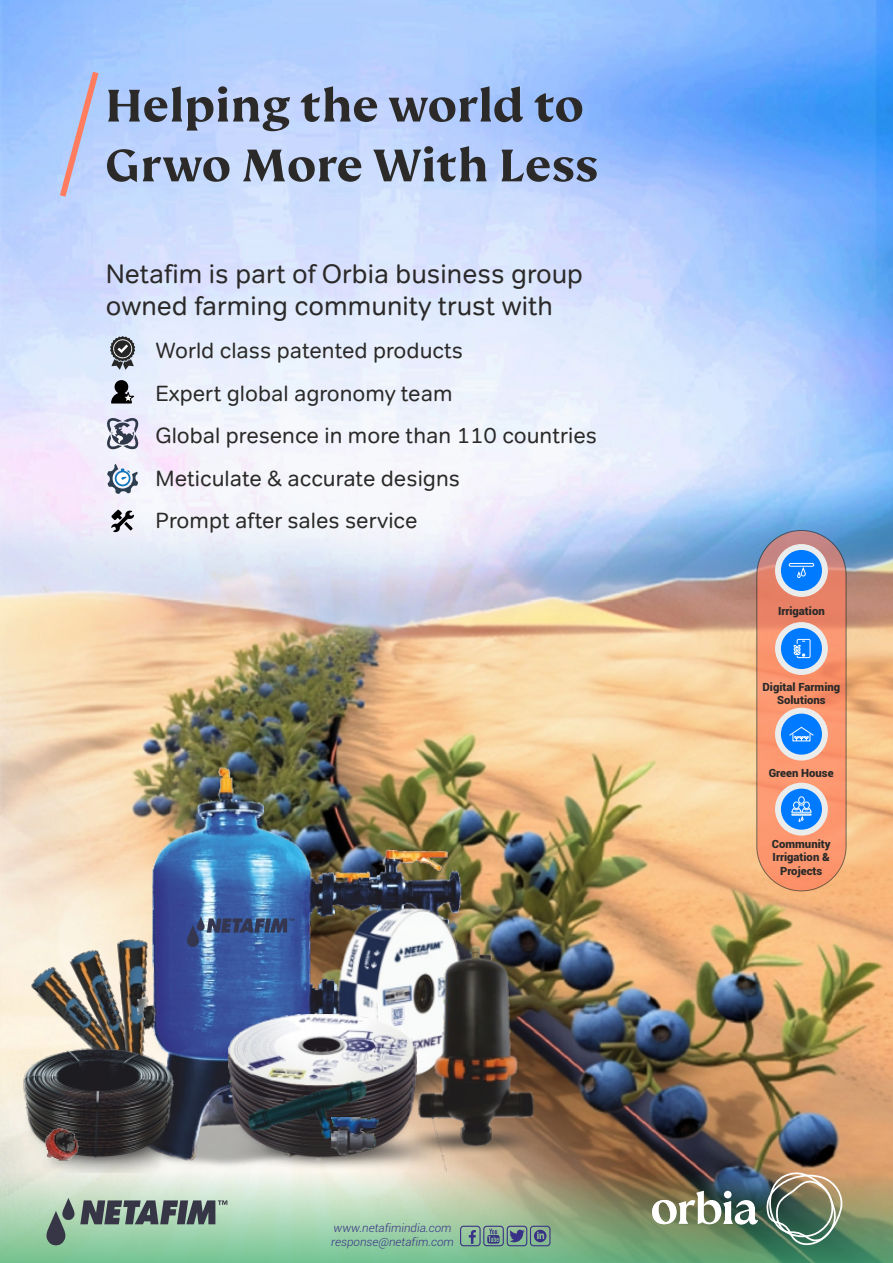
<style>
.page{position:relative;width:893px;height:1263px;background:#fff}
.page>*{position:absolute;margin:0;border:0;box-sizing:border-box;transform-origin:0 0}
.t1{font:700 50.4px/59.8px "FS Kim";color:#2b2a29}
.t2{font:26.7px/32px "Tondo";color:#2b2a29}
.t3{font:22.05px/42.5px "Tondo";color:#2b2a29}
.t4{font:italic 300 11.7px/14px "Roboto";color:#393185}
.t5{font:900 11.4px/13.6px "Roboto";color:#2b2a29;text-align:center}
</style>
<div class="page">
<img style="left:0;top:0;width:893px;height:1172px">
<svg style="left:56px;top:65px;width:47px;height:138px;background:#b9c4eb"></svg>
<img style="left:0;top:1172px;width:893px;height:91px">
<svg style="left:652px;top:1191px;width:106px;height:33px"></svg>
<img style="left:765px;top:1168px;width:80px;height:77px">
<svg style="left:46px;top:1198px;width:181px;height:47px;background:#809e8d"></svg>
<svg style="left:460px;top:1226px;width:90px;height:20px;background:#718e90"></svg>
<img style="left:140px;top:747px;width:335px;height:424px">
<svg style="left:187px;top:917px;width:107px;height:30px;background:#445d91"></svg>
<img style="left:334px;top:906px;width:133px;height:174px">
<img style="left:228px;top:1014px;width:188px;height:157px">
<img style="left:419px;top:946px;width:115px;height:181px">
<img style="left:396px;top:1127px;width:153px;height:27px">
<img style="left:250px;top:1076px;width:146px;height:107px">
<img style="left:248px;top:1065px;width:119px;height:68px">
<img style="left:332px;top:1117px;width:47px;height:16px">
<img style="left:220px;top:1133px;width:246px;height:37px">
<img style="left:22px;top:959px;width:35px;height:86px">
<img style="left:57px;top:941px;width:49px;height:104px">
<img style="left:106px;top:934px;width:56px;height:111px">
<img style="left:42px;top:1163px;width:129px;height:9px">
<img style="left:20px;top:1045px;width:154px;height:118px">
<img style="left:43px;top:1127px;width:38px;height:36px">
<svg style="left:110px;top:336px;width:26px;height:34px"></svg>
<svg style="left:111px;top:378px;width:23px;height:26px"></svg>
<svg style="left:106px;top:417px;width:34px;height:33px"></svg>
<svg style="left:106px;top:464px;width:32px;height:30px"></svg>
<svg style="left:111px;top:509px;width:23px;height:24px"></svg>
<svg style="left:756px;top:530px;width:90px;height:361px;background:#ef8f6d"></svg>
<div style="left:775px;top:622px;width:53px;height:53px;background:#ebecec;border-radius:50%"></div>
<div style="left:781px;top:628px;width:41px;height:41px;background:#007aff;border-radius:50%"></div>
<div style="left:797px;top:639px;width:13px;height:19px;border:1px solid #fefefe"></div>
<svg style="left:793px;top:641px;width:12px;height:16px"></svg>
<div style="left:775px;top:783px;width:53px;height:52px;background:#ebecec;border-radius:50%"></div>
<div style="left:781px;top:789px;width:41px;height:41px;background:#007aff;border-radius:50%"></div>
<div style="left:793px;top:802px;width:6px;height:7px;border:1px solid #fefefe;border-radius:50%"></div>
<div style="left:803px;top:802px;width:7px;height:7px;border:1px solid #fefefe;border-radius:50%"></div>
<div style="left:798px;top:796px;width:7px;height:8px;border:1px solid #fefefe;border-radius:50%"></div>
<svg style="left:791px;top:803px;width:21px;height:19px"></svg>
<div style="left:775px;top:708px;width:53px;height:52px;background:#ebecec;border-radius:50%"></div>
<div style="left:781px;top:714px;width:41px;height:41px;background:#007aff;border-radius:50%"></div>
<svg style="left:789px;top:726px;width:25px;height:15px"></svg>
<div style="left:775px;top:544px;width:53px;height:53px;background:#ebecec;border-radius:50%"></div>
<div style="left:781px;top:550px;width:41px;height:41px;background:#007aff;border-radius:50%"></div>
<svg style="left:797px;top:567px;width:9px;height:11px"></svg>
<div style="left:789px;top:563px;width:25px;height:4px;border:1px solid #fefefe"></div>
<h1 class="t1" style="left:105px;top:78px;width:495px">Helping the world to<br>Grwo More With Less</h1>
<p class="t2" style="left:106px;top:259px;width:479px">Netafim is part of Orbia business group owned farming community trust with</p>
<p class="t3" style="left:156px;top:330px;width:443px">World class patented products<br>Expert global agronomy team<br>Global presence in more than 110 countries<br>Meticulate &amp; accurate designs<br>Prompt after sales service</p>
<p class="t4" style="left:331px;top:1222px;width:124px">www.netafimindia.com response@netafim.com</p>
<p class="t5" style="left:778px;top:605px;width:48px">Irrigation</p>
<p class="t5" style="left:762px;top:681px;width:79px">Digital Farming<br>Solutions</p>
<p class="t5" style="left:769px;top:767px;width:66px">Green House</p>
<p class="t5" style="left:772px;top:838px;width:60px">Community<br>Irrigation &amp;<br>Projects</p>
</div>
